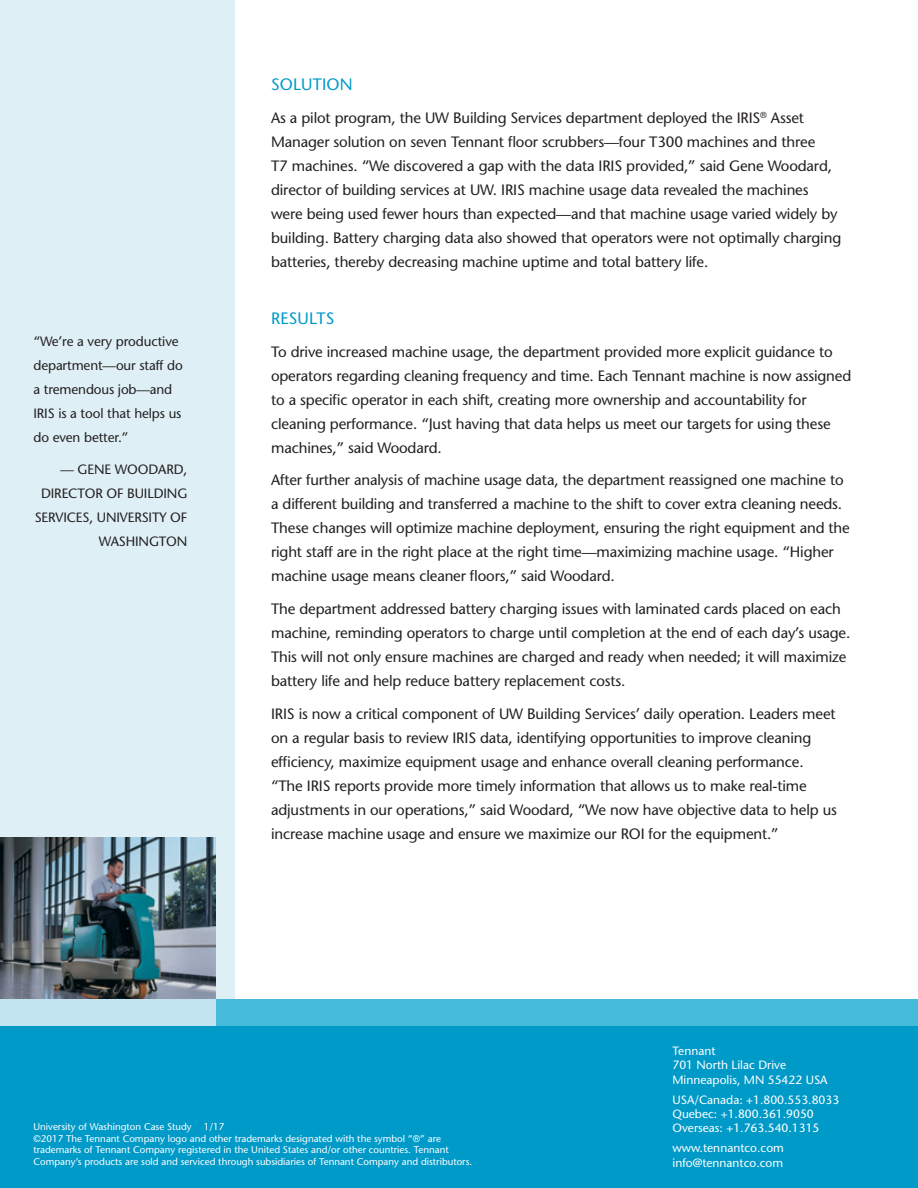
<style>
.page{position:relative;width:918px;height:1188px;background:#fff}
.page>*{position:absolute;margin:0;border:0;box-sizing:border-box;transform-origin:0 0}
.t1{font:16.5px "Stone Sans";letter-spacing:.01em;color:#009ac8}
.t2{font:15px/24px "Stone Sans";letter-spacing:-.01em;color:#231f20}
.t3{font:13.5px/24px "Stone Sans";letter-spacing:-.01em;color:#231f20}
.t4{font:12px/14.4px "Stone Sans";color:#fff}
.t5{font:9.75px/11.7px "Stone Sans";color:#fff}
</style>
<div class="page">
<div style="left:0;top:0;width:234px;height:1028px;background:#def0f6"></div>
<div style="left:216px;top:999px;width:702px;height:27px;background:#45bada"></div>
<div style="left:0;top:999px;width:216px;height:27px;background:#c2e3f0"></div>
<div style="left:0;top:1026px;width:918px;height:162px;background:#009ac8"></div>
<img style="left:0;top:837px;width:216px;height:162px">
<p class="t3" style="left:33px;top:329px;width:151px">“We’re a very productive department—our staff do a tremendous job—and<br>IRIS is a tool that helps us do even better.”</p>
<p class="t3" style="left:35px;top:457px;width:154px;text-align:right">— GENE WOODARD,<br>DIRECTOR OF BUILDING<br>SERVICES, UNIVERSITY OF<br>WASHINGTON</p>
<p class="t1" style="left:271px;top:75px;width:83px">SOLUTION</p>
<p class="t2" style="left:271px;top:106px;width:572px">As a pilot program, the UW Building Services department deployed the IRIS<sup>®</sup> Asset Manager solution on seven Tennant floor scrubbers—four T300 machines and three<br>T7 machines. “We discovered a gap with the data IRIS provided,” said Gene Woodard, director of building services at UW. IRIS machine usage data revealed the machines were being used fewer hours than expected—and that machine usage varied widely by building. Battery charging data also showed that operators were not optimally charging batteries, thereby decreasing machine uptime and total battery life.</p>
<p class="t1" style="left:271px;top:308px;width:65px">RESULTS</p>
<p class="t2" style="left:271px;top:339px;width:582px">To drive increased machine usage, the department provided more explicit guidance to operators regarding cleaning frequency and time. Each Tennant machine is now assigned to a specific operator in each shift, creating more ownership and accountability for cleaning performance. “Just having that data helps us meet our targets for using these machines,” said Woodard.</p>
<p class="t2" style="left:271px;top:468px;width:580px">After further analysis of machine usage data, the department reassigned one machine to a different building and transferred a machine to the shift to cover extra cleaning needs.<br>These changes will optimize machine deployment, ensuring the right equipment and the right staff are in the right place at the right time—maximizing machine usage. “Higher machine usage means cleaner floors,” said Woodard.</p>
<p class="t2" style="left:271px;top:597px;width:581px">The department addressed battery charging issues with laminated cards placed on each machine, reminding operators to charge until completion at the end of each day’s usage.<br>This will not only ensure machines are charged and ready when needed; it will maximize battery life and help reduce battery replacement costs.</p>
<p class="t2" style="left:271px;top:701px;width:567px">IRIS is now a critical component of UW Building Services’ daily operation. Leaders meet on a regular basis to review IRIS data, identifying opportunities to improve cleaning efficiency, maximize equipment usage and enhance overall cleaning performance. “The IRIS reports provide more timely information that allows us to make real-time adjustments in our operations,” said Woodard, “We now have objective data to help us increase machine usage and ensure we maximize our ROI for the equipment.”</p>
<p class="t5" style="left:33px;top:1121px;width:440px">University of Washington Case Study 1/17<br>©2017 The Tennant Company logo and other trademarks designated with the symbol “®” are trademarks of Tennant Company registered in the United States and/or other countries. Tennant Company’s products are sold and serviced through subsidiaries of Tennant Company and distributors.</p>
<p class="t4" style="left:672px;top:1043px;width:157px">Tennant<br>701 North Lilac Drive<br>Minneapolis, MN 55422 USA</p>
<p class="t4" style="left:672px;top:1092px;width:168px">USA/Canada: +1.800.553.8033<br>Quebec: +1.800.361.9050<br>Overseas: +1.763.540.1315</p>
<p class="t4" style="left:672px;top:1141px;width:113px">www.tennantco.com info@tennantco.com</p>
</div>
